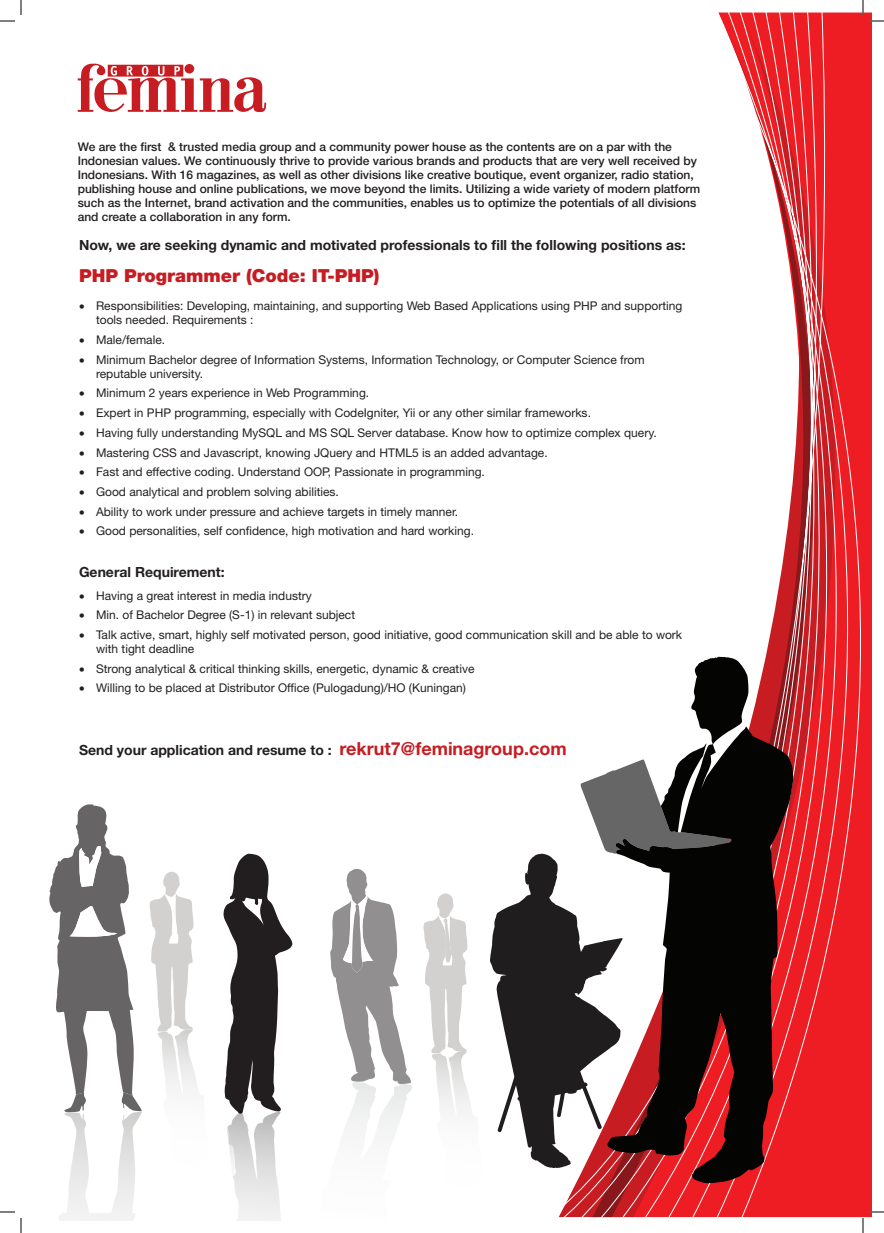
<style>
.page{position:relative;width:884px;height:1233px;background:#fff}
.page>*{position:absolute;margin:0;border:0;box-sizing:border-box;transform-origin:0 0}
.Default{font:900 18px "Helvetica Neue LT Std";color:#c61c22}
.Default-2{font:700 14px "Helvetica Neue LT Std";color:#231f20}
.t1{font:12px/14px "Helvetica Neue LT Std";color:#231f20}
.t2{font:500 12px/14px "Helvetica Neue LT Std";color:#231f20}
.s1{font-size:18px;color:#c61c22}
</style>
<div class="page">
<svg style="left:49px;top:804px;width:93px;height:416px"></svg>
<svg style="left:78px;top:63px;width:189px;height:49px"></svg>
<svg style="left:558px;top:12px;width:313px;height:1206px"></svg>
<svg style="left:330px;top:869px;width:81px;height:266px"></svg>
<svg style="left:423px;top:893px;width:49px;height:220px"></svg>
<svg style="left:224px;top:853px;width:69px;height:367px"></svg>
<img style="left:227px;top:1128px;width:10px;height:48px">
<svg style="left:149px;top:871px;width:49px;height:221px"></svg>
<svg style="left:490px;top:759px;width:117px;height:409px"></svg>
<svg style="left:607px;top:656px;width:186px;height:527px"></svg>
<svg style="left:0;top:1211px;width:15px;height:1px"></svg>
<svg style="left:869px;top:1211px;width:15px;height:1px"></svg>
<svg style="left:0;top:0;width:22px;height:22px"></svg>
<svg style="left:20px;top:1218px;width:2px;height:15px"></svg>
<svg style="left:862px;top:0;width:22px;height:22px"></svg>
<svg style="left:862px;top:1218px;width:2px;height:15px"></svg>
<p class="t2" style="left:78px;top:139px;width:624px">We are the first &amp; trusted media group and a community power house as the contents are on a par with the Indonesian values. We continuously thrive to provide various brands and products that are very well received by Indonesians. With 16 magazines, as well as other divisions like creative boutique, event organizer, radio station, publishing house and online publications, we move beyond the limits. Utilizing a wide variety of modern platform such as the Internet, brand activation and the communities, enables us to optimize the potentials of all divisions and create a collaboration in any form.</p>
<p class="Default-2" style="left:79px;top:236px;width:608px">Now, we are seeking dynamic and motivated professionals to fill the following positions as:</p>
<p class="Default" style="left:79px;top:265px;width:302px">PHP Programmer (Code: IT-PHP)</p>
<p class="t1" style="left:96px;top:299px;width:588px;text-indent:-17px">• Responsibilities: Developing, maintaining, and supporting Web Based Applications using PHP and supporting tools needed. Requirements :</p>
<p class="t1" style="left:79px;top:333px;width:88px">• Male/female.</p>
<p class="t1" style="left:96px;top:352px;width:550px;text-indent:-17px">• Minimum Bachelor degree of Information Systems, Information Technology, or Computer Science from reputable university.</p>
<p class="t1" style="left:79px;top:386px;width:292px">• Minimum 2 years experience in Web Programming.</p>
<p class="t1" style="left:79px;top:406px;width:513px">• Expert in PHP programming, especially with CodeIgniter, Yii or any other similar frameworks.</p>
<p class="t1" style="left:79px;top:425px;width:579px">• Having fully understanding MySQL and MS SQL Server database. Know how to optimize complex query.</p>
<p class="t1" style="left:79px;top:445px;width:470px">• Mastering CSS and Javascript, knowing JQuery and HTML5 is an added advantage.</p>
<p class="t1" style="left:79px;top:465px;width:407px">• Fast and effective coding. Understand OOP, Passionate in programming.</p>
<p class="t1" style="left:79px;top:484px;width:261px">• Good analytical and problem solving abilities.</p>
<p class="t1" style="left:79px;top:504px;width:381px">• Ability to work under pressure and achieve targets in timely manner.</p>
<p class="t1" style="left:79px;top:524px;width:397px">• Good personalities, self confidence, high motivation and hard working.</p>
<p class="Default-2" style="left:79px;top:563px;width:147px">General Requirement:</p>
<p class="t1" style="left:79px;top:588px;width:234px">• Having a great interest in media industry</p>
<p class="t1" style="left:79px;top:608px;width:278px">• Min. of Bachelor Degree (S-1) in relevant subject</p>
<p class="t1" style="left:96px;top:627px;width:588px;text-indent:-17px">• Talk active, smart, highly self motivated person, good initiative, good communication skill and be able to work with tight deadline</p>
<p class="t1" style="left:79px;top:661px;width:397px">• Strong analytical &amp; critical thinking skills, energetic, dynamic &amp; creative</p>
<p class="t1" style="left:79px;top:681px;width:388px">• Willing to be placed at Distributor Office (Pulogadung)/HO (Kuningan)</p>
<p class="Default-2" style="left:79px;top:741px;width:489px">Send your application and resume to : <span class="s1">rekrut7@feminagroup.com</span></p>
</div>
